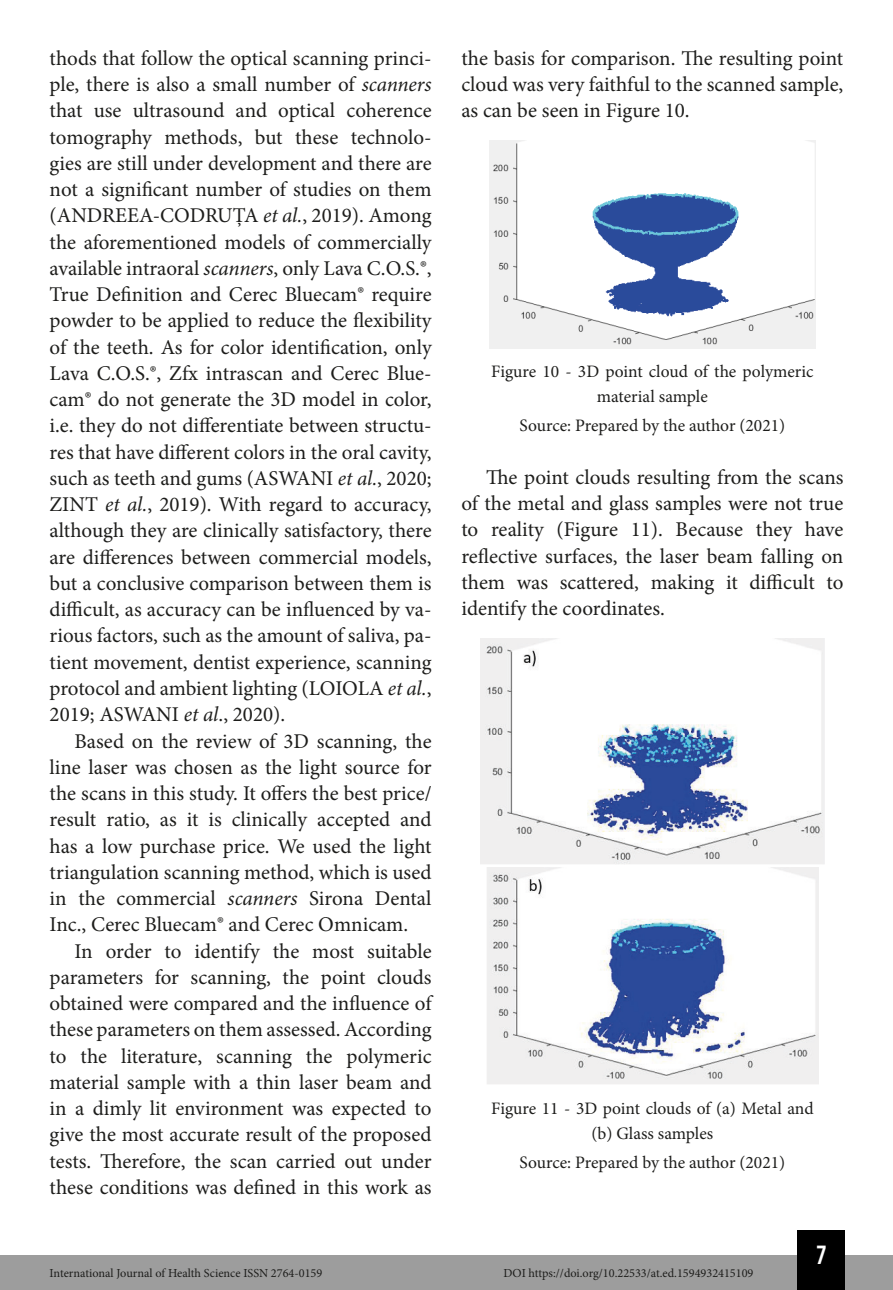
<style>
.page{position:relative;width:893px;height:1290px;background:#fff}
.page>*{position:absolute;margin:0;border:0;box-sizing:border-box;transform-origin:0 0}
.t1{font:26.25px "Bebas Kai";color:#fff}
.TXT{font:21px/26.2px "Minion Pro";color:#1d1d1b;text-align:justify}
.Info_Imagem{font:17.5px/24.5px "Minion Pro";color:#1d1d1b;text-align:center}
.t2{font:12.25px "Minion Pro";color:#1d1d1b}
.s1{font-style:italic}
</style>
<div class="page">
<div style="left:0;top:1255px;width:893px;height:35px;background:#9d9d9d"></div>
<div style="left:797px;top:1230px;width:48px;height:60px;background:#000"></div>
<img style="left:489px;top:141px;width:327px;height:207px">
<img style="left:480px;top:638px;width:345px;height:226px">
<img style="left:487px;top:868px;width:331px;height:216px">
<p class="TXT" style="left:50px;top:45px;width:384px">thods that follow the optical scanning princi&shy;ple, there is also a small number of <span class="s1">scanners </span>that use ultrasound and optical coherence tomography methods, but these technolo&shy;gies are still under development and there are not a significant number of studies on them (ANDREEA-CODRUȚA <span class="s1">et al.</span>, 2019). Among the aforementioned models of commercially available intraoral <span class="s1">scanners</span>, only Lava C.O.S.®, True Definition and Cerec Bluecam® require powder to be applied to reduce the flexibility of the teeth. As for color identification, only Lava C.O.S.®, Zfx intrascan and Cerec Blue&shy;cam® do not generate the 3D model in color, i.e. they do not differentiate between structu&shy;res that have different colors in the oral cavity, such as teeth and gums (ASWANI <span class="s1">et al.</span>, 2020; ZINT <span class="s1">et al.</span>, 2019). With regard to accuracy, although they are clinically satisfactory, there are differences between commercial models, but a conclusive comparison between them is difficult, as accuracy can be influenced by va&shy;rious factors, such as the amount of saliva, pa&shy;tient movement, dentist experience, scanning protocol and ambient lighting (LOIOLA <span class="s1">et al.</span>, 2019; ASWANI <span class="s1">et al</span>., 2020).</p>
<p class="TXT" style="left:50px;top:728px;width:384px;text-indent:25px">Based on the review of 3D scanning, the line laser was chosen as the light source for the scans in this study. It offers the best price/ result ratio, as it is clinically accepted and has a low purchase price. We used the light triangulation scanning method, which is used in the commercial <span class="s1">scanners</span> Sirona Dental Inc., Cerec Bluecam® and Cerec Omnicam.</p>
<p class="TXT" style="left:50px;top:938px;width:384px;text-indent:25px">In order to identify the most suitable parameters for scanning, the point clouds obtained were compared and the influence of these parameters on them assessed. According to the literature, scanning the polymeric material sample with a thin laser beam and in a dimly lit environment was expected to give the most accurate result of the proposed tests. Therefore, the scan carried out under these conditions was defined in this work as</p>
<p class="TXT" style="left:461px;top:45px;width:383px">the basis for comparison. The resulting point cloud was very faithful to the scanned sample, as can be seen in Figure 10.</p>
<p class="Info_Imagem" style="left:491px;top:360px;width:324px">Figure 10 - 3D point cloud of the polymeric material sample</p>
<p class="Info_Imagem" style="left:520px;top:414px;width:267px">Source: Prepared by the author (2021)</p>
<p class="TXT" style="left:461px;top:464px;width:384px;text-indent:25px">The point clouds resulting from the scans of the metal and glass samples were not true to reality (Figure 11). Because they have reflective surfaces, the laser beam falling on them was scattered, making it difficult to identify the coordinates.</p>
<p class="Info_Imagem" style="left:491px;top:1096px;width:324px">Figure 11 - 3D point clouds of (a) Metal and (b) Glass samples</p>
<p class="Info_Imagem" style="left:520px;top:1150px;width:267px">Source: Prepared by the author (2021)</p>
<p class="t1" style="left:817px;top:1241px;width:11px">7</p>
<p class="t2" style="left:50px;top:1265px;width:274px">International Journal of Health Science ISSN 2764-0159</p>
<p class="t2" style="left:503px;top:1265px;width:252px">DOI https://doi.org/10.22533/at.ed.1594932415109</p>
</div>
